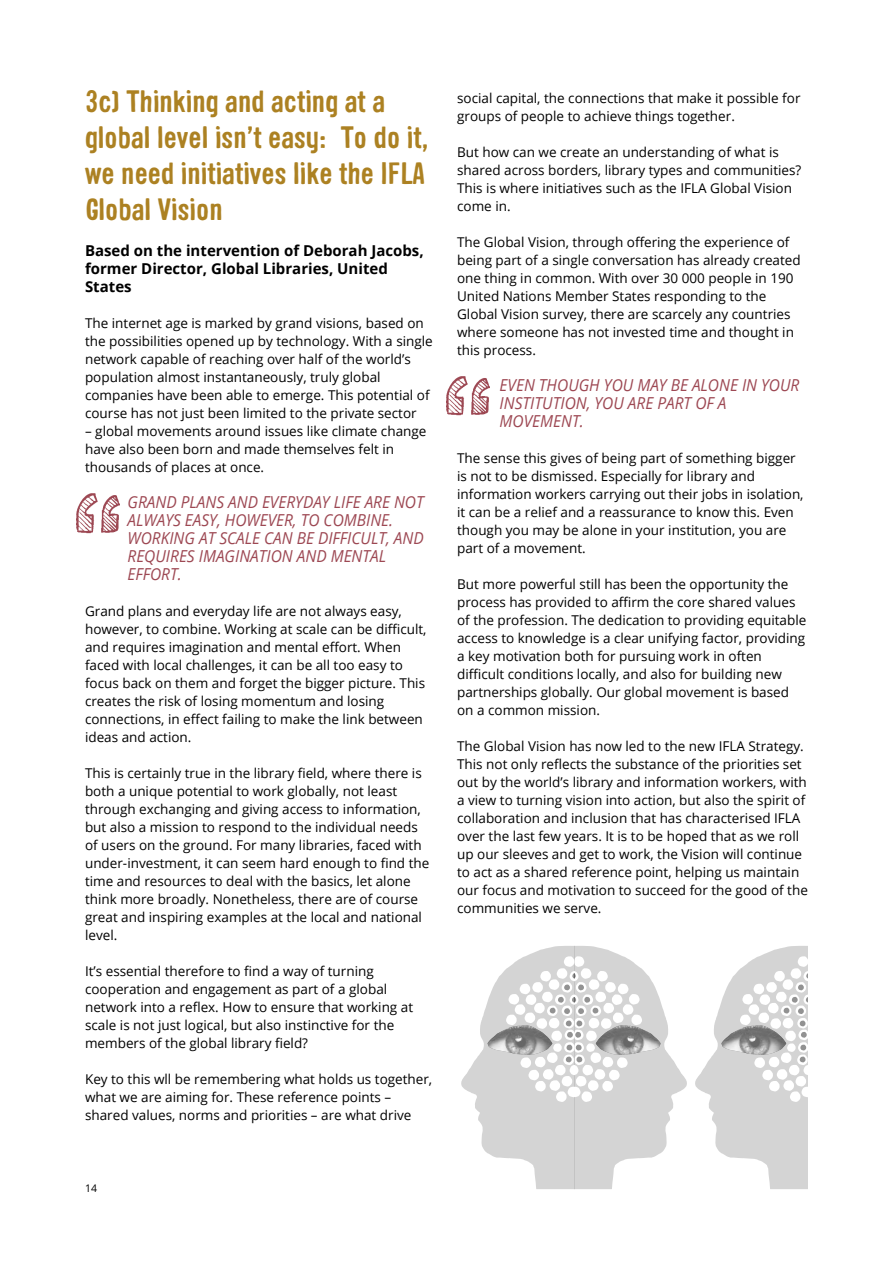
<style>
.page{position:relative;width:893px;height:1263px;background:#fff}
.page>*{position:absolute;margin:0;border:0;box-sizing:border-box;transform-origin:0 0}
.t1{font:700 30px/36px "Sini";color:#ac8122}
.t2{font:italic 16.5px/18px "Open Sans";color:#9d4853;scale:.94 1}
.t3{font:700 15px/18px "Open Sans";color:#000}
.t4{font:13.5px/18px "Open Sans";color:#000}
.t5{font:10.5px "Open Sans";color:#000}
</style>
<div class="page">
<svg style="left:695px;top:946px;width:113px;height:243px"></svg>
<svg style="left:461px;top:946px;width:226px;height:243px"></svg>
<img style="left:446px;top:376px;width:43px;height:40px">
<img style="left:77px;top:493px;width:42px;height:41px">
<h1 class="t1" style="left:85px;top:83px;width:345px">3c) Thinking and acting at a global level isn’t easy: To do it, we need initiatives like the IFLA<br>Global Vision</h1>
<p class="t3" style="left:85px;top:241px;width:340px">Based on the intervention of Deborah Jacobs, former Director, Global Libraries, United<br>States</p>
<p class="t4" style="left:85px;top:314px;width:349px">The internet age is marked by grand visions, based on the possibilities opened up by technology. With a single network capable of reaching over half of the world’s population almost instantaneously, truly global companies have been able to emerge. This potential of course has not just been limited to the private sector</p>
<p class="t4" style="left:85px;top:422px;width:343px">– global movements around issues like climate change have also been born and made themselves felt in thousands of places at once.</p>
<p class="t2" style="left:128px;top:493px;width:317px">GRAND PLANS AND EVERYDAY LIFE ARE NOT<br>ALWAYS EASY, HOWEVER, TO COMBINE.<br>WORKING AT SCALE CAN BE DIFFICULT, AND<br>REQUIRES IMAGINATION AND MENTAL<br>EFFORT.</p>
<p class="t4" style="left:85px;top:602px;width:343px">Grand plans and everyday life are not always easy, however, to combine. Working at scale can be difficult, and requires imagination and mental effort. When faced with local challenges, it can be all too easy to focus back on them and forget the bigger picture. This creates the risk of losing momentum and losing connections, in effect failing to make the link between ideas and action.</p>
<p class="t4" style="left:85px;top:764px;width:346px">This is certainly true in the library field, where there is both a unique potential to work globally, not least through exchanging and giving access to information, but also a mission to respond to the individual needs of users on the ground. For many libraries, faced with under-investment, it can seem hard enough to find the time and resources to deal with the basics, let alone think more broadly. Nonetheless, there are of course great and inspiring examples at the local and national level.</p>
<p class="t4" style="left:85px;top:962px;width:330px">It’s essential therefore to find a way of turning cooperation and engagement as part of a global network into a reflex. How to ensure that working at scale is not just logical, but also instinctive for the members of the global library field?</p>
<p class="t4" style="left:85px;top:1070px;width:349px">Key to this wll be remembering what holds us together, what we are aiming for. These reference points – shared values, norms and priorities – are what drive</p>
<p class="t5" style="left:85px;top:1181px;width:14px">14</p>
<p class="t4" style="left:457px;top:89px;width:345px">social capital, the connections that make it possible for groups of people to achieve things together.</p>
<p class="t4" style="left:457px;top:143px;width:346px">But how can we create an understanding of what is shared across borders, library types and communities?<br>This is where initiatives such as the IFLA Global Vision come in.</p>
<p class="t4" style="left:457px;top:233px;width:345px">The Global Vision, through offering the experience of being part of a single conversation has already created one thing in common. With over 30 000 people in 190<br>United Nations Member States responding to the Global Vision survey, there are scarcely any countries where someone has not invested time and thought in this process.</p>
<p class="t2" style="left:500px;top:376px;width:320px">EVEN THOUGH YOU MAY BE ALONE IN YOUR<br>INSTITUTION, YOU ARE PART OF A<br>MOVEMENT.</p>
<p class="t4" style="left:457px;top:449px;width:348px">The sense this gives of being part of something bigger is not to be dismissed. Especially for library and information workers carrying out their jobs in isolation, it can be a relief and a reassurance to know this. Even though you may be alone in your institution, you are part of a movement.</p>
<p class="t4" style="left:457px;top:575px;width:351px">But more powerful still has been the opportunity the process has provided to affirm the core shared values of the profession. The dedication to providing equitable access to knowledge is a clear unifying factor, providing a key motivation both for pursuing work in often difficult conditions locally, and also for building new partnerships globally. Our global movement is based on a common mission.</p>
<p class="t4" style="left:457px;top:737px;width:352px">The Global Vision has now led to the new IFLA Strategy.<br>This not only reflects the substance of the priorities set out by the world’s library and information workers, with a view to turning vision into action, but also the spirit of collaboration and inclusion that has characterised IFLA over the last few years. It is to be hoped that as we roll up our sleeves and get to work, the Vision will continue to act as a shared reference point, helping us maintain our focus and motivation to succeed for the good of the communities we serve.</p>
</div>
